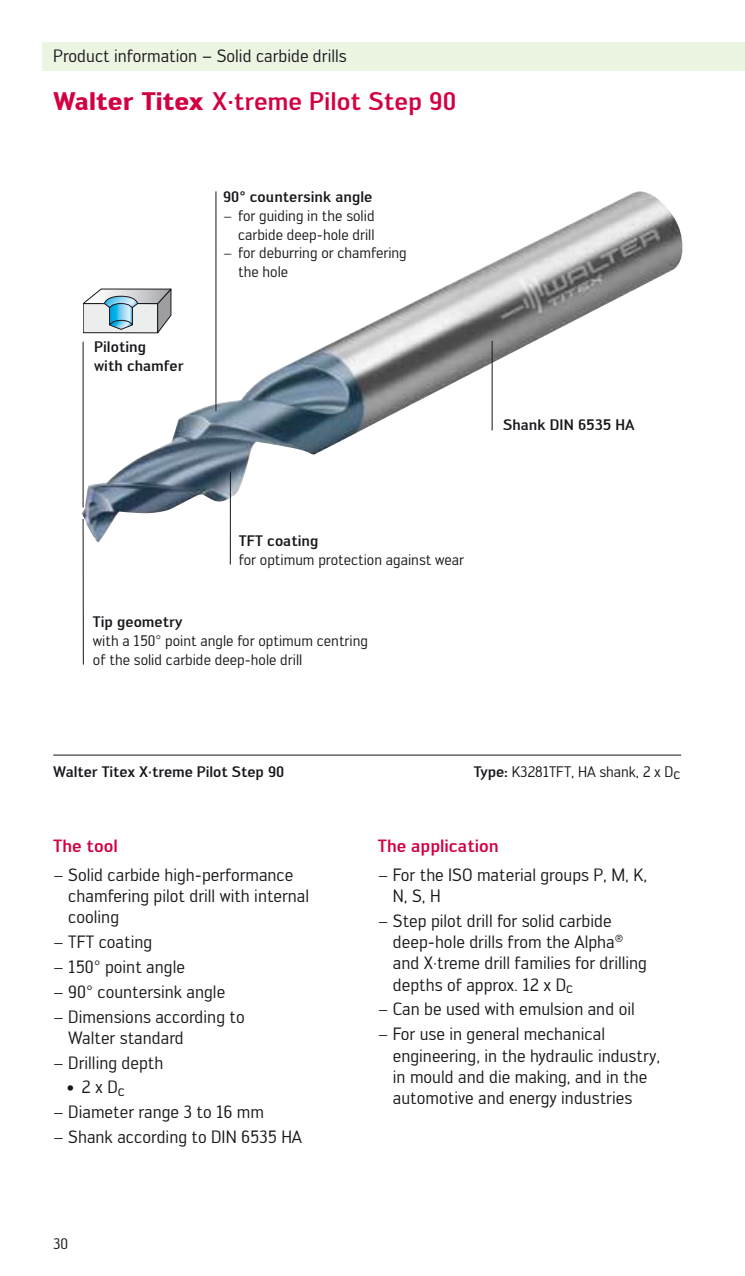
<style>
.page{position:relative;width:745px;height:1276px;background:#fff}
.page>*{position:absolute;margin:0;border:0;box-sizing:border-box;transform-origin:0 0}
.t1{font:500 25px "Walter PRO";color:#d20041}
.t2{font:17.5px/24.8px "Walter PRO";color:#1a171c}
.t3{font:15px/18.8px "Walter PRO";color:#1a171c}
.t4{font:500 15px/18.8px "Walter PRO";color:#1a171c}
.s1{font-weight:700}
.s2{font-weight:500}
.s3{font-weight:500;color:#d20041}
</style>
<div class="page">
<div style="left:43px;top:43px;width:701px;height:28px;background:#ecf4e2"></div>
<img style="left:81px;top:191px;width:602px;height:351px">
<hr style="left:53px;top:754px;width:627px;height:1px;background:#1a171c">
<hr style="left:83px;top:342px;width:1px;height:165px;background:#1a171c">
<hr style="left:83px;top:519px;width:1px;height:145px;background:#1a171c">
<hr style="left:230px;top:471px;width:1px;height:93px;background:#1a171c">
<hr style="left:215px;top:191px;width:1px;height:220px;background:#1a171c">
<hr style="left:491px;top:341px;width:1px;height:89px;background:#1a171c">
<svg style="left:83px;top:289px;width:88px;height:44px;background:#b7c6cc"></svg>
<p class="t2" style="left:53px;top:43px;width:295px">Product information – Solid carbide drills</p>
<p class="t1" style="left:53px;top:85px;width:404px"><span class="s1">Walter Titex</span> X·treme Pilot Step 90</p>
<p class="t4" style="left:94px;top:337px;width:91px">Piloting<br>with chamfer</p>
<p class="t4" style="left:223px;top:187px;width:151px">90° countersink angle</p>
<p class="t3" style="left:223px;top:206px;width:153px">− for guiding in the solid</p>
<p class="t3" style="left:238px;top:225px;width:138px">carbide deep-hole drill</p>
<p class="t3" style="left:223px;top:243px;width:185px">− for deburring or chamfering</p>
<p class="t3" style="left:238px;top:262px;width:52px">the hole</p>
<p class="t4" style="left:503px;top:415px;width:133px">Shank DIN 6535 HA</p>
<p class="t3" style="left:239px;top:531px;width:227px"><span class="s2">TFT coating<br></span>for optimum protection against wear</p>
<p class="t3" style="left:93px;top:612px;width:276px"><span class="s2">Tip geometry<br></span>with a 150° point angle for optimum centring of the solid carbide deep-hole drill</p>
<p class="t4" style="left:53px;top:762px;width:232px">Walter Titex X·treme Pilot Step 90</p>
<p class="t3" style="left:473px;top:762px;width:208px"><span class="s2">Type:</span> K3281TFT, HA shank, 2 x Dc</p>
<p class="t2" style="left:53px;top:832px;width:241px;line-height:28.2px"><span class="s3">The tool<br></span>− Solid carbide high-performance</p>
<p class="t2" style="left:68px;top:885px;width:242px;line-height:21.2px">chamfering pilot drill with internal cooling</p>
<p class="t2" style="left:53px;top:929px;width:193px">− TFT coating<br>− 150° point angle<br>− 90° countersink angle<br>− Dimensions according to</p>
<p class="t2" style="left:53px;top:1025px;width:132px;text-indent:15px">Walter standard − Drilling depth</p>
<p class="t2" style="left:53px;top:1074px;width:250px;text-indent:13px">• 2 x D<sub>c<br></sub>− Diameter range 3 to 16 mm<br>− Shank according to DIN 6535 HA</p>
<p class="t3" style="left:53px;top:1234px;width:17px">30</p>
<p class="t2" style="left:377px;top:832px;width:271px;line-height:28.2px"><span class="s3">The application<br></span>− For the ISO material groups P, M, K,</p>
<p class="t2" style="left:377px;top:883px;width:235px;text-indent:15px">N, S, H<br>− Step pilot drill for solid carbide</p>
<p class="t2" style="left:392px;top:931px;width:255px;line-height:21.2px">deep-hole drills from the Alpha<sup>® </sup>and X·treme drill families for drilling depths of approx. 12 x D<sub>c</sub></p>
<p class="t2" style="left:377px;top:996px;width:258px">− Can be used with emulsion and oil − For use in general mechanical</p>
<p class="t2" style="left:392px;top:1044px;width:269px;line-height:21.2px">engineering, in the hydraulic industry, in mould and die making, and in the automotive and energy industries</p>
</div>
